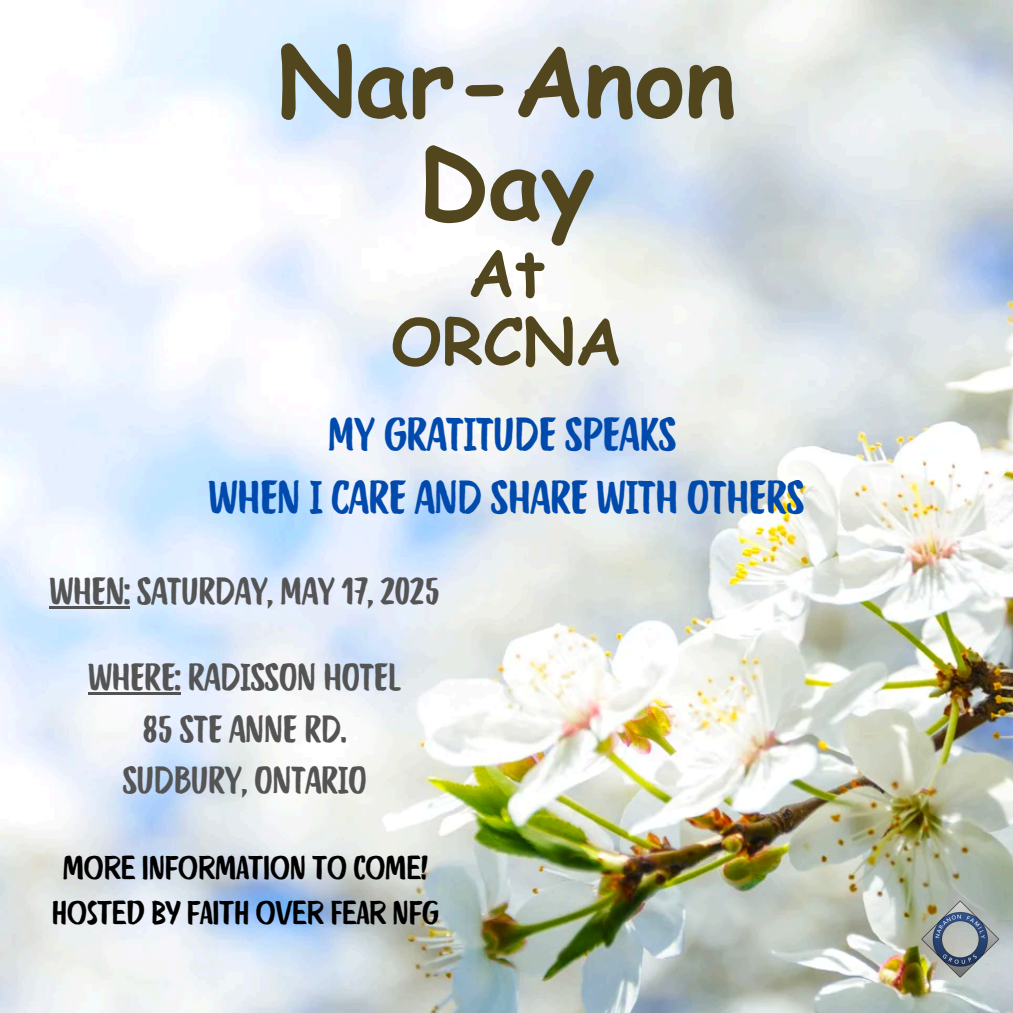
<style>
.page{position:relative;width:1013px;height:1013px;background:#fff}
.page>*{position:absolute;margin:0;border:0;box-sizing:border-box;transform-origin:0 0}
.t1{font:700 96.25px/102.2px "Comic Sans MS";color:#52461e;text-align:center}
.t2{font:700 64.25px/68.5px "Comic Sans MS";color:#52461e;text-align:center}
.t3{font:45.38px/62.8px "Quotes Caps";color:#004aad;text-align:center}
.t4{font:37.12px/51.5px "Quotes Caps";color:#545454;text-align:center}
.t5{font:32.5px "Quotes Caps";color:#000}
</style>
<div class="page">
<img style="left:0;top:0;width:1012px;height:1012px">
<hr style="left:50px;top:605px;width:80px;height:3px;background:#545454">
<hr style="left:88px;top:692px;width:92px;height:2px;background:#545454">
<img style="left:911px;top:891px;width:97px;height:96px">
<h1 class="t1" style="left:277px;top:26px;width:460px">Nar-Anon<br>Day</h1>
<h1 class="t2" style="left:391px;top:236px;width:233px">At<br>ORCNA</h1>
<h2 class="t3" style="left:209px;top:403px;width:596px">MY GRATITUDE SPEAKS<br>WHEN I CARE AND SHARE WITH OTHERS</h2>
<h3 class="t4" style="left:50px;top:565px;width:391px">WHEN: SATURDAY, MAY 17, 2025</h3>
<h3 class="t4" style="left:88px;top:651px;width:314px">WHERE: RADISSON HOTEL<br>85 STE ANNE RD.<br>SUDBURY, ONTARIO</h3>
<p class="t5" style="left:63px;top:847px;width:367px">MORE INFORMATION TO COME!</p>
<p class="t5" style="left:52px;top:892px;width:388px">HOSTED BY FAITH OVER FEAR NFG</p>
</div>
